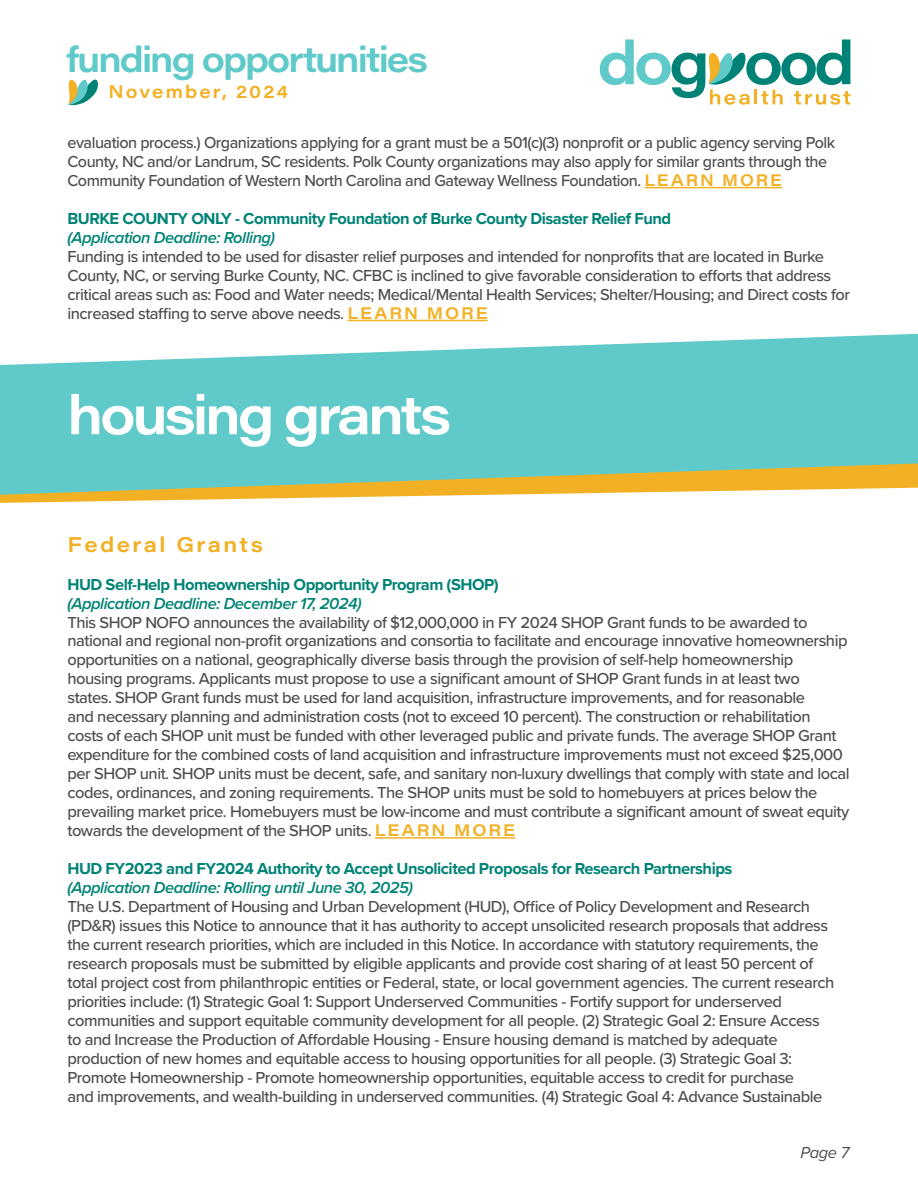
<style>
.page{position:relative;width:918px;height:1188px;background:#fff}
.page>*{position:absolute;margin:0;border:0;box-sizing:border-box;transform-origin:0 0}
.t1{font:54px "Acumin Variable Concept";letter-spacing:-.055em;color:#fff}
.t2{font:35.4px "Acumin Variable Concept";letter-spacing:-.055em;color:#5fcac9}
.t3{font:21px "Acumin Variable Concept";letter-spacing:.115em;color:#f2b125}
.t4{font:18px "Acumin Variable Concept";letter-spacing:.115em;color:#f2b125}
.t5{font:500 16.5px/18.9px "Proxima Nova";letter-spacing:-.03em;color:#4d4d4f}
.t6{font:700 16.5px "Proxima Nova";letter-spacing:-.03em;color:#008376}
.t7{font:italic 600 16.5px "Proxima Nova";letter-spacing:-.03em;color:#008376}
.t8{font:italic 16.5px "Proxima Nova";color:#4d4d4f}
.s1{font-family:"Acumin Variable Concept";font-weight:400;color:#f2b125}
</style>
<div class="page">
<svg style="left:0;top:495px;width:474px;height:8px"></svg>
<svg style="left:0;top:334px;width:918px;height:161px;background:#7dcdc0"></svg>
<svg style="left:600px;top:39px;width:250px;height:66px"></svg>
<svg style="left:68px;top:80px;width:30px;height:25px"></svg>
<hr style="left:645px;top:187px;width:137px;height:1px;background:#f2b125">
<hr style="left:348px;top:320px;width:140px;height:1px;background:#f2b125">
<hr style="left:375px;top:837px;width:140px;height:2px;background:#f2b125">
<h2 class="t2" style="left:66px;top:35px;width:363px">funding opportunities</h2>
<p class="t4" style="left:109px;top:80px;width:181px">November, 2024</p>
<p class="t5" style="left:68px;top:132px;width:769px">evaluation process.) Organizations applying for a grant must be a 501(c)(3) nonprofit or a public agency serving Polk<br>County, NC and/or Landrum, SC residents. Polk County organizations may also apply for similar grants through the<br>Community Foundation of Western North Carolina and Gateway Wellness Foundation. <span class="s1">LE ARN MORE</span></p>
<p class="t6" style="left:68px;top:206px;width:605px">BURKE COUNTY ONLY - Community Foundation of Burke County Disaster Relief Fund</p>
<p class="t7" style="left:68px;top:225px;width:209px">(Application Deadline: Rolling)</p>
<p class="t5" style="left:68px;top:246px;width:784px">Funding is intended to be used for disaster relief purposes and intended for nonprofits that are located in Burke County, NC, or serving Burke County, NC. CFBC is inclined to give favorable consideration to efforts that address critical areas such as: Food and Water needs; Medical/Mental Health Services; Shelter/Housing; and Direct costs for increased staffing to serve above needs. <span class="s1">LE ARN MORE</span></p>
<h1 class="t1" style="left:68px;top:378px;width:385px">housing grants</h1>
<p class="t3" style="left:68px;top:530px;width:197px">Federal Grants</p>
<p class="t6" style="left:68px;top:572px;width:433px">HUD Self-Help Homeownership Opportunity Program (SHOP)</p>
<p class="t7" style="left:68px;top:591px;width:296px">(Application Deadline: December 17, 2024)</p>
<p class="t5" style="left:68px;top:612px;width:784px">This SHOP NOFO announces the availability of $12,000,000 in FY 2024 SHOP Grant funds to be awarded to national and regional non-profit organizations and consortia to facilitate and encourage innovative homeownership opportunities on a national, geographically diverse basis through the provision of self-help homeownership housing programs. Applicants must propose to use a significant amount of SHOP Grant funds in at least two<br>states. SHOP Grant funds must be used for land acquisition, infrastructure improvements, and for reasonable<br>and necessary planning and administration costs (not to exceed 10 percent). The construction or rehabilitation costs of each SHOP unit must be funded with other leveraged public and private funds. The average SHOP Grant expenditure for the combined costs of land acquisition and infrastructure improvements must not exceed $25,000 per SHOP unit. SHOP units must be decent, safe, and sanitary non-luxury dwellings that comply with state and local codes, ordinances, and zoning requirements. The SHOP units must be sold to homebuyers at prices below the prevailing market price. Homebuyers must be low-income and must contribute a significant amount of sweat equity towards the development of the SHOP units. <span class="s1">LE ARN MORE</span></p>
<p class="t6" style="left:68px;top:856px;width:666px">HUD FY2023 and FY2024 Authority to Accept Unsolicited Proposals for Research Partnerships</p>
<p class="t7" style="left:68px;top:875px;width:347px">(Application Deadline: Rolling until June 30, 2025)</p>
<p class="t5" style="left:68px;top:897px;width:768px">The U.S. Department of Housing and Urban Development (HUD), Office of Policy Development and Research (PD&amp;R) issues this Notice to announce that it has authority to accept unsolicited research proposals that address the current research priorities, which are included in this Notice. In accordance with statutory requirements, the research proposals must be submitted by eligible applicants and provide cost sharing of at least 50 percent of total project cost from philanthropic entities or Federal, state, or local government agencies. The current research priorities include: (1) Strategic Goal 1: Support Underserved Communities - Fortify support for underserved communities and support equitable community development for all people. (2) Strategic Goal 2: Ensure Access to and Increase the Production of Affordable Housing - Ensure housing demand is matched by adequate production of new homes and equitable access to housing opportunities for all people. (3) Strategic Goal 3:<br>Promote Homeownership - Promote homeownership opportunities, equitable access to credit for purchase<br>and improvements, and wealth-building in underserved communities. (4) Strategic Goal 4: Advance Sustainable</p>
<p class="t8" style="left:801px;top:1140px;width:50px">Page 7</p>
</div>
